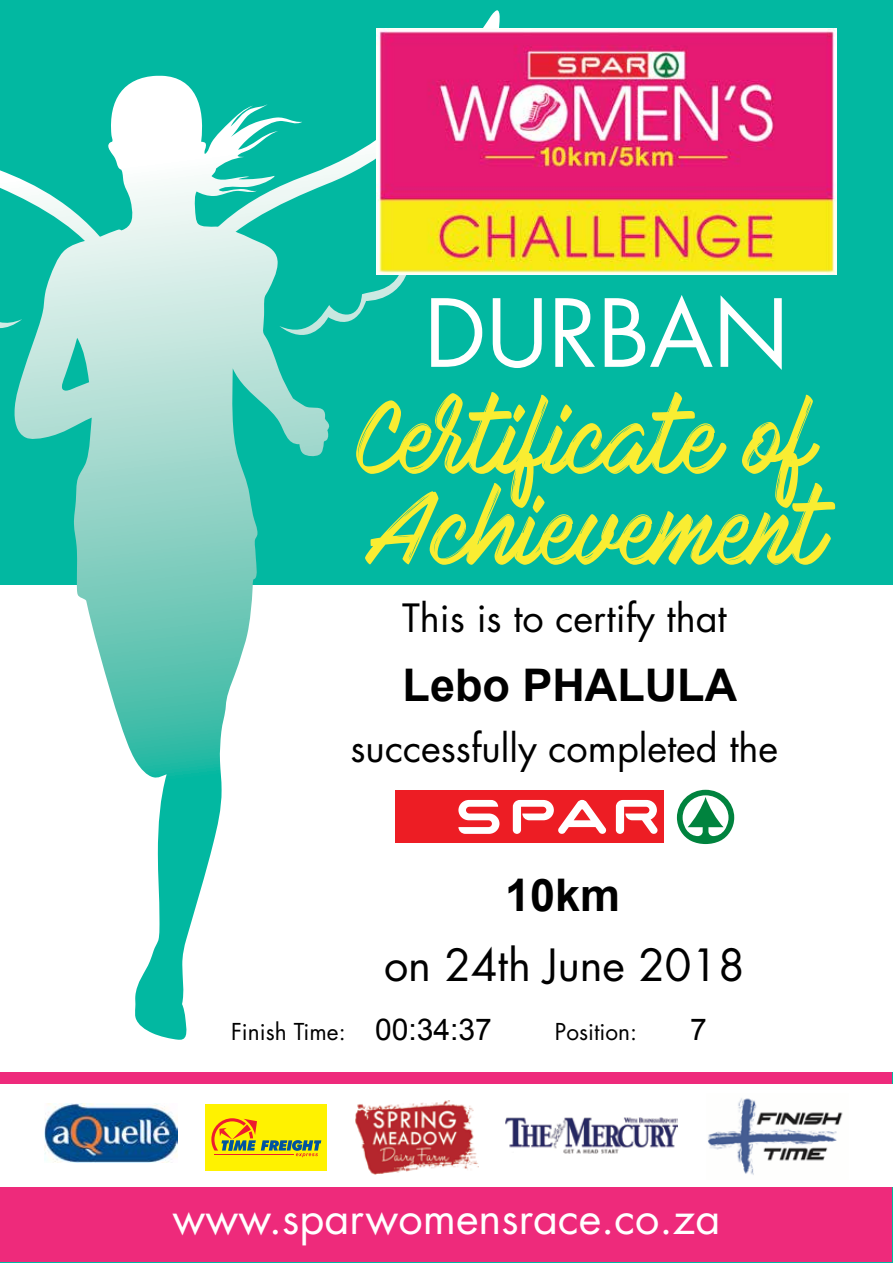
<style>
.page{position:relative;width:893px;height:1263px;background:#02b8a1}
.page>*{position:absolute;margin:0;border:0;box-sizing:border-box;transform-origin:0 0}
.t1{font:91.05px "Futura";color:#fff}
.t2{font:90.9px/90.9px "Mark My Words";color:#f9ed32}
.t3{font:700 45px "Arial";color:#000}
.t4{font:43.35px "Futura";color:#fff}
.t5{font:43.2px "Futura";color:#000}
.t6{font:37.95px "Futura";color:#000}
.t7{font:30px "Arial";color:#000}
.t8{font:22.65px "Futura";color:#000}
</style>
<div class="page">
<div style="left:1px;top:1072px;width:891px;height:190px;background:#ee2a7b"></div>
<div style="left:0;top:1084px;width:893px;height:103px;background:#fff"></div>
<div style="left:0;top:585px;width:893px;height:486px;background:#fff"></div>
<div style="left:395px;top:791px;width:268px;height:52px;background:#ed1d24"></div>
<svg style="left:677px;top:790px;width:57px;height:54px"></svg>
<svg style="left:458px;top:800px;width:200px;height:34px"></svg>
<svg style="left:154px;top:10px;width:346px;height:312px"></svg>
<svg style="left:0;top:170px;width:14px;height:159px"></svg>
<svg style="left:14px;top:76px;width:315px;height:964px"></svg>
<img style="left:377px;top:29px;width:459px;height:246px">
<img style="left:45px;top:1103px;width:133px;height:60px">
<div style="left:205px;top:1104px;width:122px;height:67px;background:#fff200"></div>
<svg style="left:211px;top:1118px;width:110px;height:39px"></svg>
<img style="left:355px;top:1100px;width:123px;height:74px">
<img style="left:505px;top:1117px;width:172px;height:37px">
<img style="left:707px;top:1098px;width:136px;height:77px">
<h1 class="t1" style="left:424px;top:271px;width:366px">DURBAN</h1>
<h2 class="t2" style="left:356px;top:397px;width:470px">Certificate of<br>Achievement</h2>
<p class="t6" style="left:402px;top:591px;width:326px">This is to certify that</p>
<p class="t3" style="left:403px;top:660px;width:336px">Lebo PHALULA</p>
<p class="t6" style="left:351px;top:721px;width:429px">successfully completed the</p>
<p class="t3" style="left:505px;top:870px;width:117px">10km</p>
<p class="t5" style="left:384px;top:935px;width:362px">on 24th June 2018</p>
<p class="t7" style="left:375px;top:1013px;width:118px">00:34:37</p>
<p class="t7" style="left:690px;top:1013px;width:18px">7</p>
<p class="t8" style="left:231px;top:1016px;width:116px">Finish Time:</p>
<p class="t8" style="left:555px;top:1016px;width:84px">Position:</p>
<p class="t4" style="left:173px;top:1189px;width:549px">www.sparwomensrace.co.za</p>
</div>
